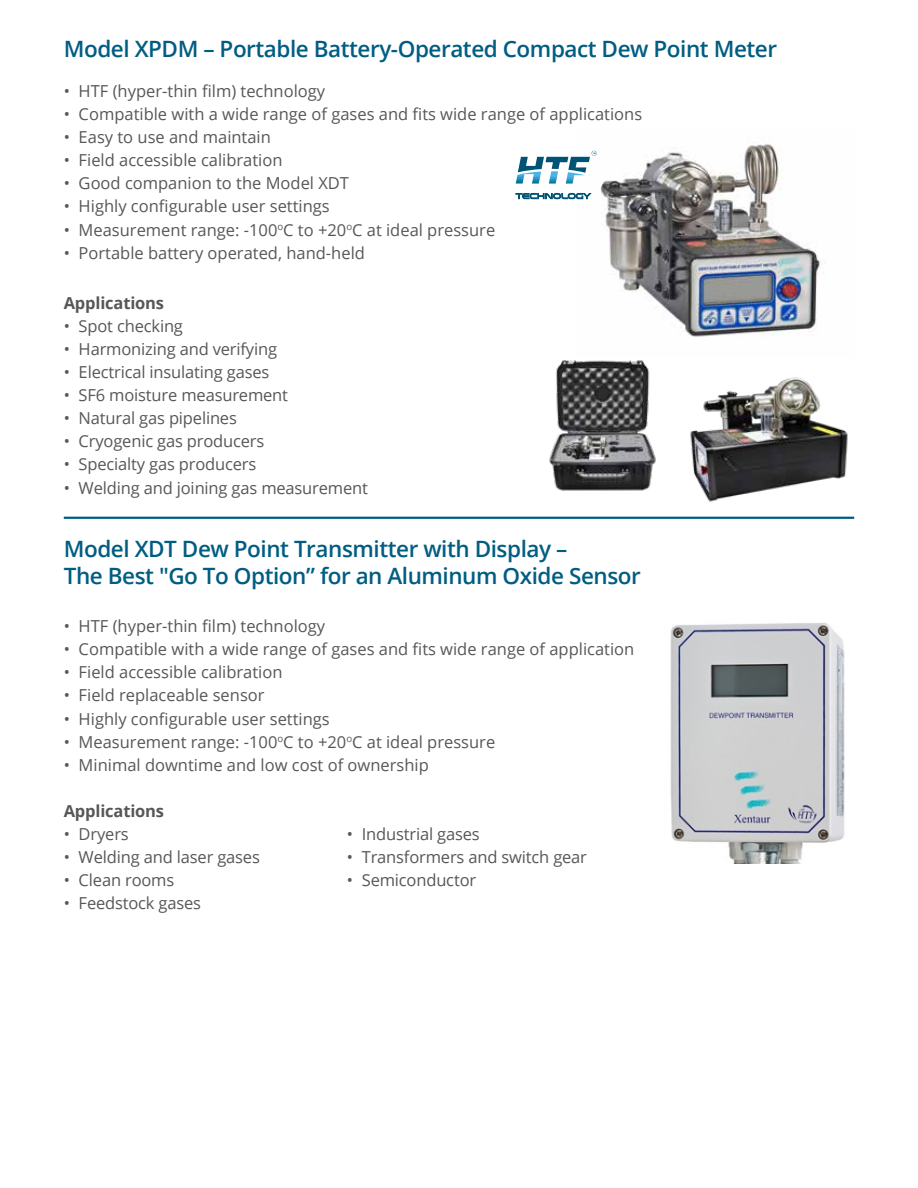
<style>
.page{position:relative;width:918px;height:1188px;background:#fff}
.page>*{position:absolute;margin:0;border:0;box-sizing:border-box;transform-origin:0 0}
.t1{font:600 22.5px/27px "Open Sans";letter-spacing:-.02em;color:#005d82}
.t2{font:16.5px "Open Sans";color:#575756}
.t3{font:700 16.5px "Open Sans";letter-spacing:-.01em;color:#575756}
</style>
<div class="page">
<img style="left:690px;top:377px;width:158px;height:125px">
<img style="left:549px;top:360px;width:107px;height:131px">
<hr style="left:64px;top:517px;width:790px;height:2px;background:#005d82">
<img style="left:670px;top:623px;width:175px;height:240px">
<img style="left:577px;top:144px;width:249px;height:193px">
<svg style="left:516px;top:193px;width:75px;height:6px"></svg>
<svg style="left:516px;top:151px;width:81px;height:33px"></svg>
<h1 class="t1" style="left:64px;top:35px;width:715px">Model XPDM – Portable Battery-Operated Compact Dew Point Meter</h1>
<p class="t2" style="left:64px;top:80px;width:263px">• HTF (hyper-thin film) technology</p>
<p class="t2" style="left:64px;top:103px;width:580px">• Compatible with a wide range of gases and fits wide range of applications</p>
<p class="t2" style="left:64px;top:126px;width:209px">• Easy to use and maintain</p>
<p class="t2" style="left:64px;top:149px;width:220px">• Field accessible calibration</p>
<p class="t2" style="left:64px;top:172px;width:287px">• Good companion to the Model XDT</p>
<p class="t2" style="left:64px;top:195px;width:268px">• Highly configurable user settings</p>
<p class="t2" style="left:64px;top:218px;width:433px">• Measurement range: -100<sup>o</sup>C to +20<sup>o</sup>C at ideal pressure</p>
<p class="t2" style="left:64px;top:241px;width:303px">• Portable battery operated, hand-held</p>
<p class="t3" style="left:64px;top:291px;width:102px">Applications</p>
<p class="t2" style="left:64px;top:315px;width:121px">• Spot checking</p>
<p class="t2" style="left:64px;top:338px;width:215px">• Harmonizing and verifying</p>
<p class="t2" style="left:64px;top:361px;width:207px">• Electrical insulating gases</p>
<p class="t2" style="left:64px;top:384px;width:226px">• SF6 moisture measurement</p>
<p class="t2" style="left:64px;top:407px;width:175px">• Natural gas pipelines</p>
<p class="t2" style="left:64px;top:430px;width:202px">• Cryogenic gas producers</p>
<p class="t2" style="left:64px;top:453px;width:194px">• Specialty gas producers</p>
<p class="t2" style="left:64px;top:476px;width:306px">• Welding and joining gas measurement</p>
<h1 class="t1" style="left:64px;top:535px;width:579px">Model XDT Dew Point Transmitter with Display –<br>The Best "Go To Option” for an Aluminum Oxide Sensor</h1>
<p class="t2" style="left:64px;top:615px;width:263px">• HTF (hyper-thin film) technology</p>
<p class="t2" style="left:64px;top:638px;width:580px">• Compatible with a wide range of gases and fits wide range of applications</p>
<p class="t2" style="left:64px;top:661px;width:220px">• Field accessible calibration</p>
<p class="t2" style="left:64px;top:684px;width:202px">• Field replaceable sensor</p>
<p class="t2" style="left:64px;top:707px;width:268px">• Highly configurable user settings</p>
<p class="t2" style="left:64px;top:730px;width:433px">• Measurement range: -100<sup>o</sup>C to +20<sup>o</sup>C at ideal pressure</p>
<p class="t2" style="left:64px;top:753px;width:367px">• Minimal downtime and low cost of ownership</p>
<p class="t3" style="left:64px;top:799px;width:102px">Applications</p>
<p class="t2" style="left:64px;top:823px;width:66px">• Dryers</p>
<p class="t2" style="left:64px;top:846px;width:198px">• Welding and laser gases</p>
<p class="t2" style="left:64px;top:869px;width:112px">• Clean rooms</p>
<p class="t2" style="left:64px;top:892px;width:139px">• Feedstock gases</p>
<p class="t2" style="left:347px;top:823px;width:134px">• Industrial gases</p>
<p class="t2" style="left:347px;top:846px;width:242px">• Transformers and switch gear</p>
<p class="t2" style="left:347px;top:869px;width:131px">• Semiconductor</p>
</div>
